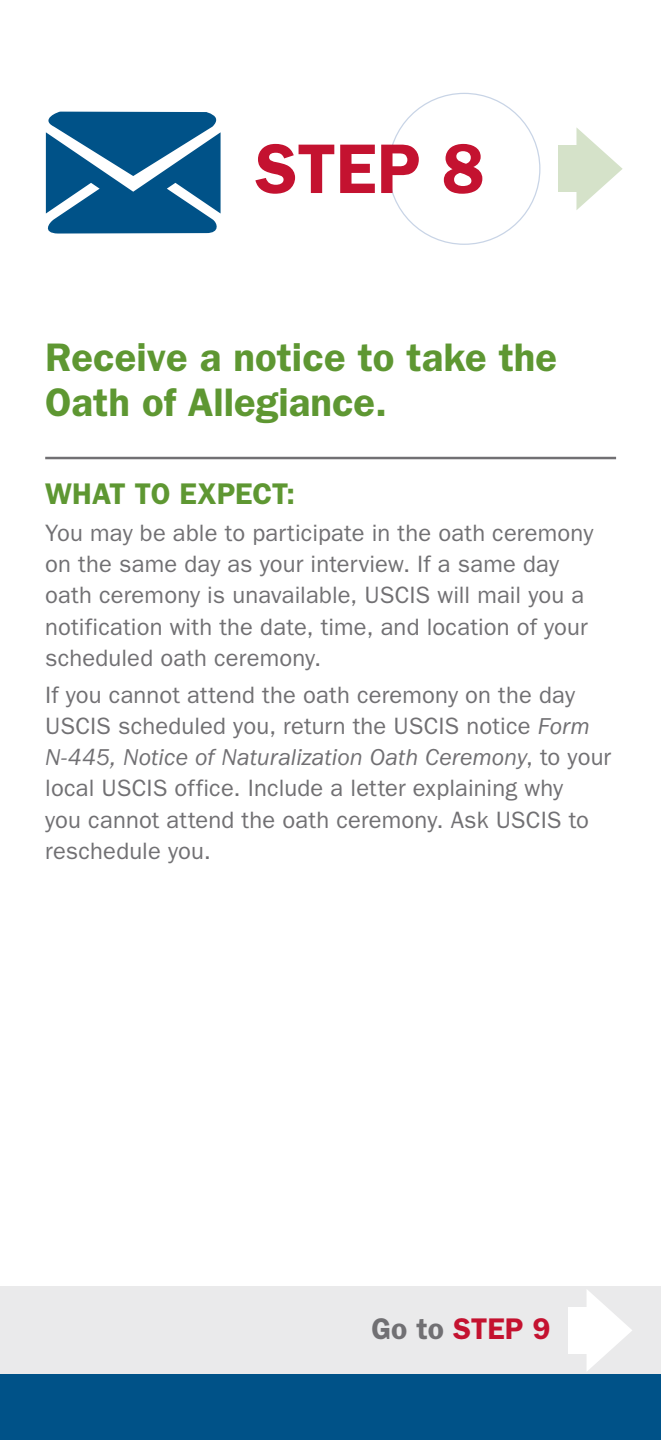
<style>
.page{position:relative;width:661px;height:1440px;background:#fff}
.page>*{position:absolute;margin:0;border:0;box-sizing:border-box;transform-origin:0 0}
.t1{font:600 40px/45px "ITC Franklin Gothic Std";color:#5e9732}
.subtitle{font:600 30px "ITC Franklin Gothic Std";color:#5e9732}
.Proceed{font:600 30px "ITC Franklin Gothic Std";color:#c41230}
.explanation_text{font:23.75px/31.2px "ITC Franklin Gothic Std";letter-spacing:.005em;color:#717073}
.s1{font-style:italic}
.s2{color:#717073}
</style>
<div class="page">
<div style="left:0;top:1286px;width:660px;height:154px;background:#eaeaeb"></div>
<div style="left:0;top:1374px;width:660px;height:66px;background:#005288"></div>
<div style="left:568px;top:1307px;width:37px;height:47px;background:#fff"></div>
<svg style="left:587px;top:1290px;width:45px;height:81px"></svg>
<hr style="left:45px;top:457px;width:570px;height:2px;background:#717073">
<svg style="left:45px;top:112px;width:175px;height:122px"></svg>
<div style="left:558px;top:146px;width:37px;height:46px;background:#d5e2c9"></div>
<svg style="left:576px;top:127px;width:46px;height:83px"></svg>
<svg style="left:255px;top:144px;width:227px;height:50px"></svg>
<p class="t1" style="left:45px;top:334px;width:513px">Receive a notice to take the<br>Oath of Allegiance.</p>
<p class="subtitle" style="left:45px;top:476px;width:251px">WHAT TO EXPECT:</p>
<p class="explanation_text" style="left:45px;top:517px;width:549px">You may be able to participate in the oath ceremony on the same day as your interview. If a same day oath ceremony is unavailable, USCIS will mail you a notification with the date, time, and location of your scheduled oath ceremony.</p>
<p class="explanation_text" style="left:45px;top:679px;width:567px">If you cannot attend the oath ceremony on the day USCIS scheduled you, return the USCIS notice <span class="s1">Form N-445, Notice of Naturalization Oath Ceremony</span>, to your local USCIS office. Include a letter explaining why<br>you cannot attend the oath ceremony. Ask USCIS to reschedule you.</p>
<p class="Proceed" style="left:371px;top:1311px;width:180px"><span class="s2">Go to</span> STEP 9</p>
</div>
